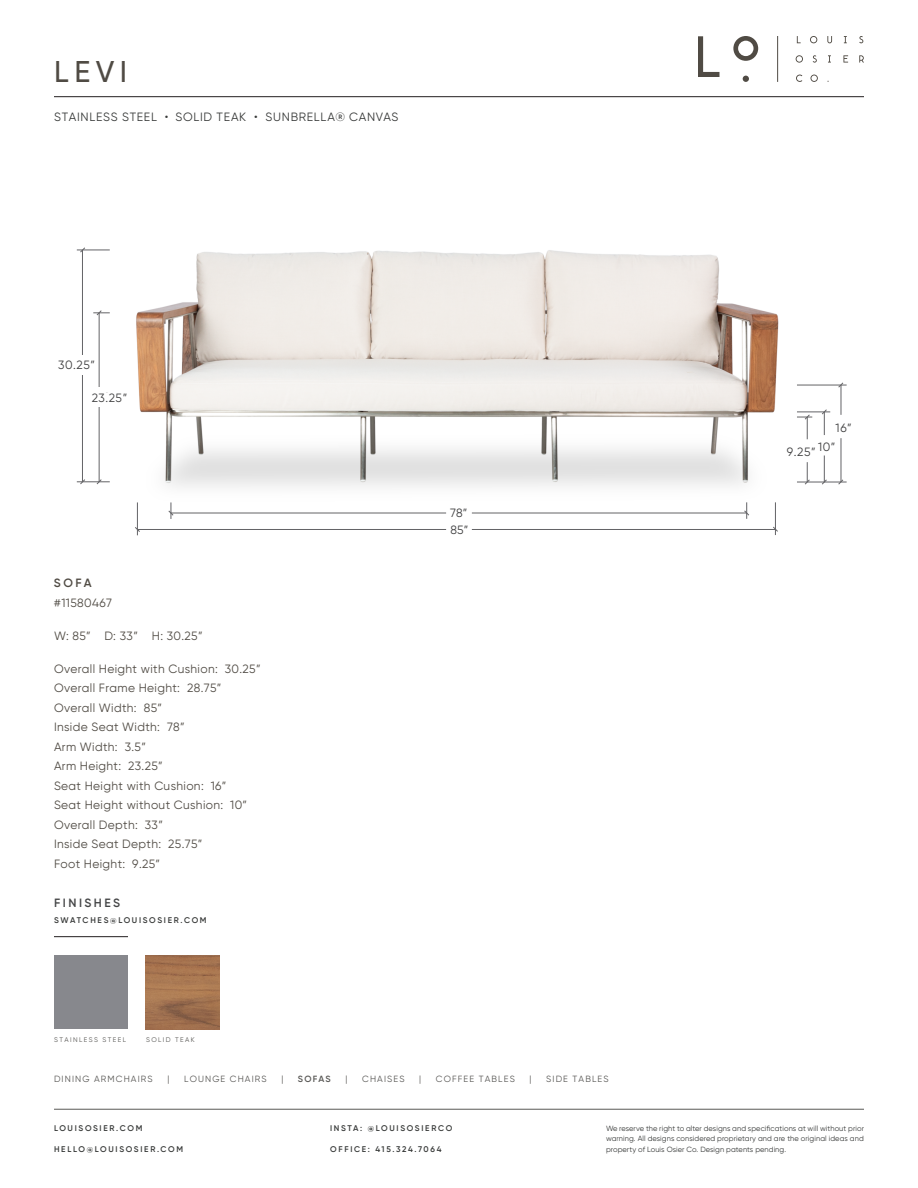
<style>
.page{position:relative;width:918px;height:1188px;background:#fff}
.page>*{position:absolute;margin:0;border:0;box-sizing:border-box;transform-origin:0 0}
.t1{font:500 30px "Gilroy";color:#504b44}
.t2{font:12px/19.5px "Gilroy";letter-spacing:.03em;color:#504b44}
.t3{font:12px "Gilroy";letter-spacing:.06em;color:#383a39}
.t4{font:12px/16.5px "Gilroy";letter-spacing:.05em;color:#3e3e3f}
.t5{font:600 12px "Gilroy";letter-spacing:.21em;color:#454647}
.t6{font:600 12px "Gilroy";color:#504b44}
.t7{font:9px "Gilroy";letter-spacing:.125em;color:#595855}
.t8{font:600 9px "Gilroy";letter-spacing:.13em;color:#595855}
.t9{font:600 8.25px "Gilroy";letter-spacing:.205em;color:#383a39}
.t10{font:7.5px/10.5px "Gilroy";letter-spacing:.01em;color:#383a39;text-align:justify}
.t11{font:6.75px "Gilroy";letter-spacing:.21em;color:#595855}
.s1{font-weight:700}
</style>
<div class="page">
<img style="left:98px;top:249px;width:722px;height:287px">
<hr style="left:54px;top:1109px;width:810px;height:1px;background:#595855">
<svg style="left:810px;top:36px;width:7px;height:7px"></svg>
<svg style="left:827px;top:36px;width:5px;height:7px"></svg>
<svg style="left:844px;top:36px;width:3px;height:7px"></svg>
<svg style="left:859px;top:36px;width:4px;height:7px"></svg>
<svg style="left:796px;top:55px;width:7px;height:8px"></svg>
<svg style="left:813px;top:55px;width:4px;height:8px"></svg>
<svg style="left:828px;top:55px;width:3px;height:8px"></svg>
<svg style="left:843px;top:55px;width:5px;height:8px"></svg>
<svg style="left:859px;top:55px;width:5px;height:8px"></svg>
<svg style="left:796px;top:75px;width:6px;height:7px"></svg>
<svg style="left:810px;top:75px;width:8px;height:7px"></svg>
<hr style="left:777px;top:36px;width:1px;height:46px;background:#504b44">
<svg style="left:698px;top:36px;width:21px;height:41px"></svg>
<svg style="left:733px;top:36px;width:25px;height:25px"></svg>
<svg style="left:743px;top:76px;width:6px;height:6px"></svg>
<hr style="left:54px;top:96px;width:810px;height:1px;background:#231f20">
<hr style="left:99px;top:313px;width:1px;height:169px;background:#636366">
<svg style="left:96px;top:479px;width:6px;height:6px"></svg>
<div style="left:96px;top:388px;width:9px;height:19px;background:#fff"></div>
<hr style="left:77px;top:482px;width:33px;height:1px;background:#636366">
<svg style="left:80px;top:479px;width:5px;height:6px"></svg>
<hr style="left:82px;top:250px;width:1px;height:232px;background:#636366">
<hr style="left:77px;top:250px;width:33px;height:1px;background:#636366">
<svg style="left:80px;top:247px;width:5px;height:6px"></svg>
<div style="left:78px;top:355px;width:9px;height:19px;background:#fff"></div>
<svg style="left:93px;top:310px;width:17px;height:6px"></svg>
<hr style="left:171px;top:513px;width:275px;height:1px;background:#636366">
<svg style="left:744px;top:502px;width:5px;height:17px"></svg>
<hr style="left:137px;top:502px;width:1px;height:33px;background:#636366">
<svg style="left:135px;top:527px;width:5px;height:5px"></svg>
<svg style="left:168px;top:502px;width:6px;height:17px"></svg>
<hr style="left:137px;top:529px;width:309px;height:1px;background:#636366">
<hr style="left:775px;top:502px;width:1px;height:33px;background:#636366">
<svg style="left:773px;top:527px;width:5px;height:5px"></svg>
<hr style="left:797px;top:385px;width:50px;height:1px;background:#636366">
<svg style="left:838px;top:382px;width:6px;height:6px"></svg>
<hr style="left:841px;top:438px;width:1px;height:44px;background:#636366">
<hr style="left:797px;top:482px;width:50px;height:1px;background:#636366">
<svg style="left:838px;top:479px;width:6px;height:6px"></svg>
<svg style="left:822px;top:456px;width:5px;height:29px"></svg>
<hr style="left:797px;top:412px;width:33px;height:1px;background:#636366">
<svg style="left:805px;top:462px;width:5px;height:23px"></svg>
<hr style="left:54px;top:936px;width:74px;height:1px;background:#231f20">
<hr style="left:841px;top:385px;width:1px;height:30px;background:#636366">
<svg style="left:822px;top:409px;width:5px;height:26px"></svg>
<svg style="left:797px;top:414px;width:15px;height:25px"></svg>
<hr style="left:472px;top:513px;width:275px;height:1px;background:#636366">
<hr style="left:472px;top:529px;width:303px;height:1px;background:#636366">
<div style="left:54px;top:955px;width:74px;height:74px;background:#87888d"></div>
<img style="left:146px;top:955px;width:74px;height:74px">
<h1 class="t1" style="left:54px;top:53px;width:75px">LEVI</h1>
<p class="t3" style="left:54px;top:110px;width:346px">STAINLESS STEEL • SOLID TEAK • SUNBRELLA® CANVAS</p>
<p class="t4" style="left:58px;top:356px;width:39px">30.25”</p>
<p class="t4" style="left:92px;top:389px;width:37px">23.25”</p>
<p class="t6" style="left:54px;top:575px;width:39px">SOFA</p>
<p class="t2" style="left:54px;top:593px;width:60px">#11580467</p>
<p class="t2" style="left:54px;top:626px;width:150px">W: 85” D: 33” H: 30.25”</p>
<p class="t2" style="left:54px;top:659px;width:208px">Overall Height with Cushion: 30.25”<br>Overall Frame Height: 28.75”<br>Overall Width: 85”<br>Inside Seat Width: 78”<br>Arm Width: 3.5”<br>Arm Height: 23.25”<br>Seat Height with Cushion: 16”<br>Seat Height without Cushion: 10”<br>Overall Depth: 33”<br>Inside Seat Depth: 25.75”<br>Foot Height: 9.25”</p>
<p class="t5" style="left:54px;top:895px;width:68px">FINISHES</p>
<p class="t9" style="left:54px;top:915px;width:154px">SWATCHES@LOUISOSIER.COM</p>
<p class="t4" style="left:450px;top:505px;width:20px">78”<br>85”</p>
<p class="t11" style="left:54px;top:1036px;width:74px">STAINLESS STEEL</p>
<p class="t7" style="left:54px;top:1073px;width:100px">DINING ARMCHAIRS</p>
<p class="t7" style="left:167px;top:1073px;width:4px">|</p>
<p class="t7" style="left:184px;top:1073px;width:84px">LOUNGE CHAIRS</p>
<p class="t7" style="left:281px;top:1073px;width:4px">|</p>
<p class="t8" style="left:298px;top:1073px;width:34px">SOFAS</p>
<p class="t7" style="left:346px;top:1073px;width:4px">|</p>
<p class="t7" style="left:362px;top:1073px;width:44px">CHAISES</p>
<p class="t7" style="left:419px;top:1073px;width:4px">|</p>
<p class="t7" style="left:436px;top:1073px;width:80px">COFFEE TABLES</p>
<p class="t7" style="left:530px;top:1073px;width:4px">|</p>
<p class="t7" style="left:546px;top:1073px;width:64px">SIDE TABLES</p>
<p class="t11" style="left:146px;top:1036px;width:50px">SOLID TEAK</p>
<p class="t4" style="left:836px;top:419px;width:18px">16”</p>
<p class="t4" style="left:818px;top:438px;width:19px">10”</p>
<p class="t4" style="left:787px;top:443px;width:30px">9.25”</p>
<p class="t9" style="left:54px;top:1123px;width:90px">LOUISOSIER.COM</p>
<p class="t9" style="left:54px;top:1144px;width:131px">HELLO@LOUISOSIER.COM</p>
<p class="t9" style="left:330px;top:1123px;width:124px">INSTA: <span class="s1">@</span>LOUISOSIERCO</p>
<p class="t9" style="left:330px;top:1144px;width:113px">OFFICE: 415.324.7064</p>
<p class="t10" style="left:606px;top:1123px;width:260px">We reserve the right to alter designs and specifications at will without prior warning. All designs considered proprietary and are the original ideas and property of Louis Osier Co. Design patents pending.</p>
</div>
